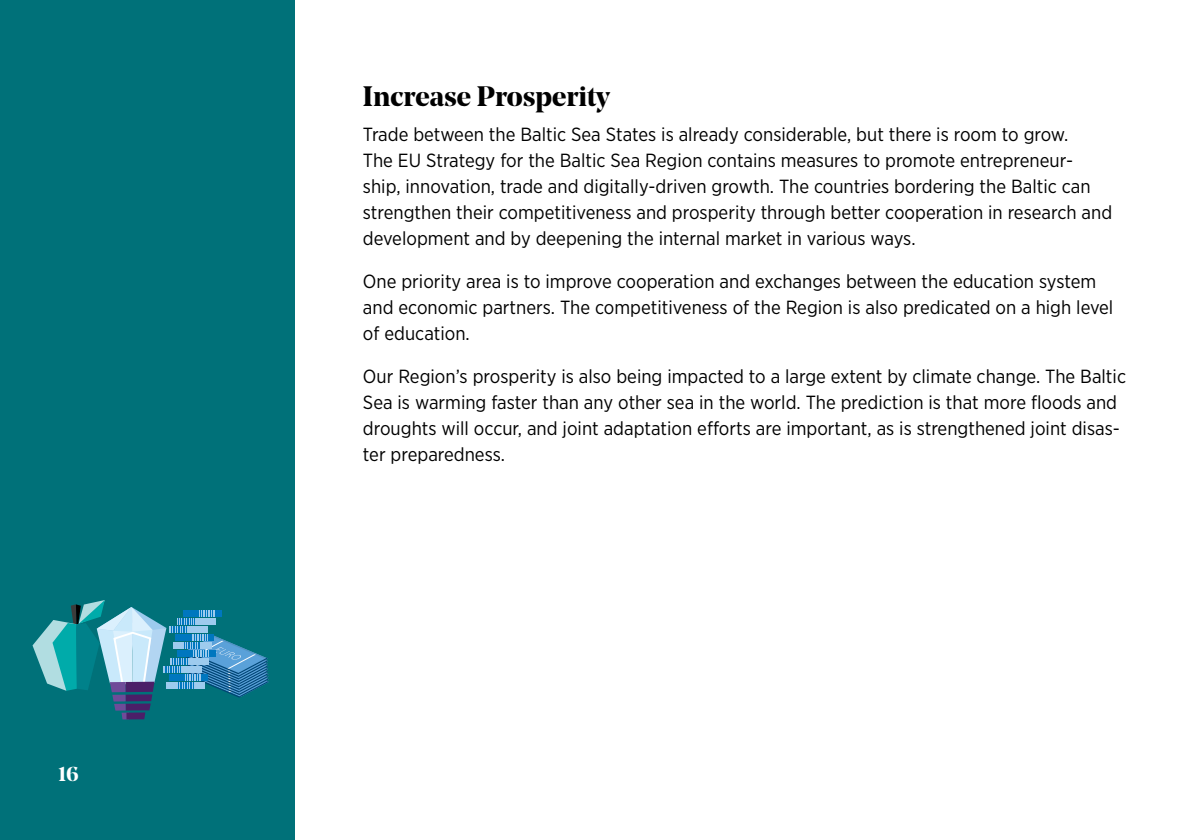
<style>
.page{position:relative;width:1191px;height:840px;background:#fff}
.page>*{position:absolute;margin:0;border:0;box-sizing:border-box;transform-origin:0 0}
.t1{font:700 28px "Noe Display";color:#000}
.t2{font:700 20px "Noe Display";color:#fff}
.Brödtext{font:19px/26px "Gotham Narrow";color:#000}
</style>
<div class="page">
<div style="left:0;top:0;width:295px;height:839px;background:#007179"></div>
<svg style="left:33px;top:600px;width:236px;height:119px"></svg>
<p class="t2" style="left:58px;top:760px;width:22px">16</p>
<h3 class="t1" style="left:363px;top:78px;width:248px">Increase Prosperity</h3>
<p class="Brödtext" style="left:363px;top:120px;width:750px">Trade between the Baltic Sea States is already considerable, but there is room to grow.<br>The EU Strategy for the Baltic Sea Region contains measures to promote entrepreneur&shy;ship, innovation, trade and digitally-driven growth. The countries bordering the Baltic can strengthen their competitiveness and prosperity through better cooperation in research and development and by deepening the internal market in various ways.</p>
<p class="Brödtext" style="left:363px;top:267px;width:752px">One priority area is to improve cooperation and exchanges between the education system and economic partners. The competitiveness of the Region is also predicated on a high level of education.</p>
<p class="Brödtext" style="left:363px;top:362px;width:764px">Our Region’s prosperity is also being impacted to a large extent by climate change. The Baltic Sea is warming faster than any other sea in the world. The prediction is that more floods and droughts will occur, and joint adaptation efforts are important, as is strengthened joint disas&shy;ter preparedness.</p>
</div>
